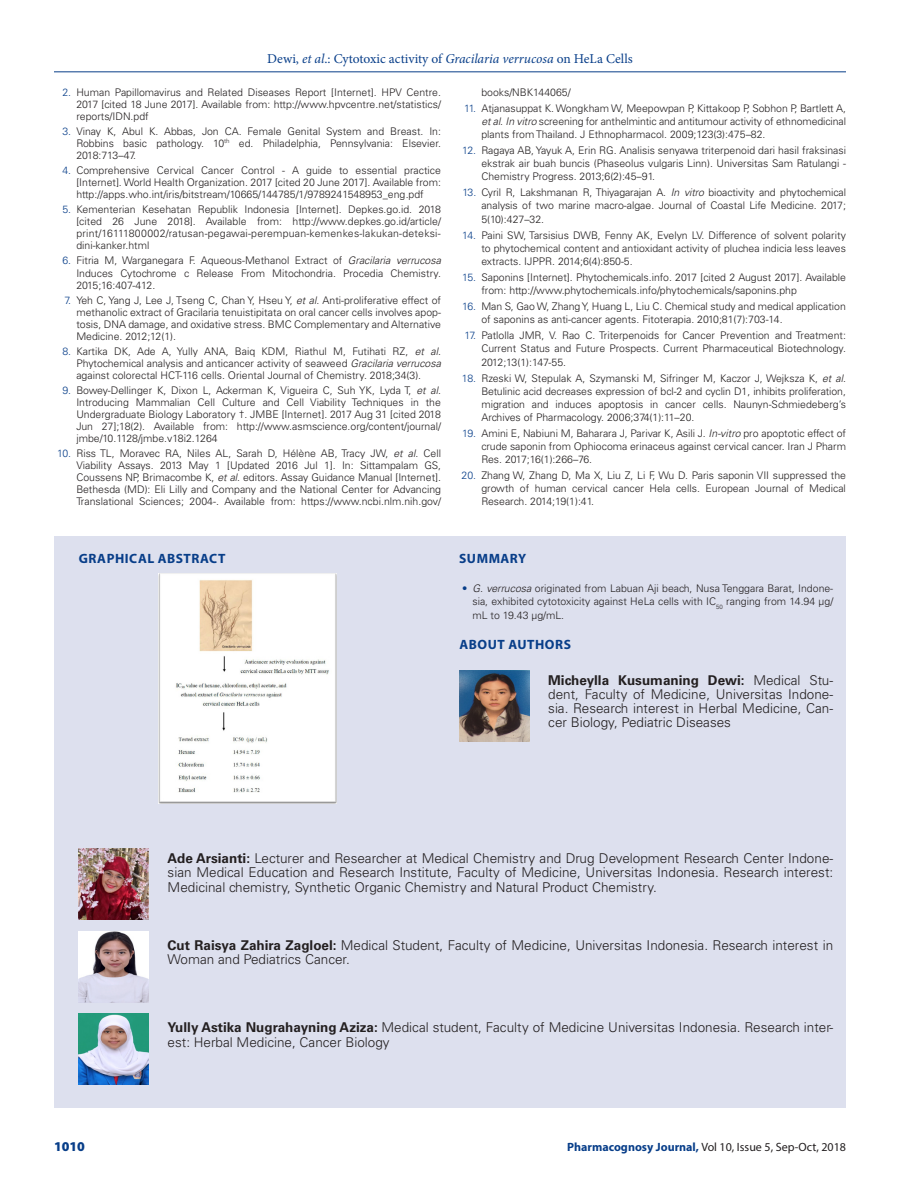
<style>
.page{position:relative;width:918px;height:1188px;background:#fff}
.page>*{position:absolute;margin:0;border:0;box-sizing:border-box;transform-origin:0 0}
.ABS_AU_TX{font:300 13.5px/14.2px "Univers LT Std";color:#231f20;text-align:justify}
.t1{font:13.5px "Minion Pro";color:#083e89}
.ABS_HD{font:700 13.5px "Myriad Pro";letter-spacing:.04em;color:#083e89}
.t2{font:900 13.5px "Myriad Pro";color:#083e89}
.t3{font:12px "Myriad Pro";color:#231f20}
.t4{font:300 10.5px/12px "Univers LT Std";color:#231f20;text-align:justify}
.s1{font-style:italic}
.s2{color:#083e89}
.s3{font-weight:700}
.s4{font-weight:700;color:#083e89}
</style>
<div class="page">
<hr style="left:54px;top:72px;width:792px;height:1px;background:#083e89">
<div style="left:54px;top:536px;width:792px;height:572px;background:#dde0ee"></div>
<img style="left:159px;top:574px;width:177px;height:230px">
<img style="left:459px;top:671px;width:70px;height:70px">
<img style="left:79px;top:849px;width:69px;height:71px">
<img style="left:79px;top:931px;width:69px;height:71px">
<img style="left:79px;top:1014px;width:69px;height:71px">
<p class="t1" style="left:267px;top:50px;width:367px">Dewi, <span class="s1">et al</span>.: Cytotoxic activity of <span class="s1">Gracilaria verrucosa</span> on HeLa Cells</p>
<p class="t4" style="left:76px;top:86px;width:366px;text-indent:-14px"><span class="s2">2.</span> Human Papillomavirus and Related Diseases Report [Internet]. HPV Centre.<br>2017 [cited 18 June 2017]. Available from: http://www.hpvcentre.net/statistics/ reports/IDN.pdf</p>
<p class="t4" style="left:76px;top:125px;width:366px;text-indent:-14px"><span class="s2">3.</span> Vinay K, Abul K. Abbas, Jon CA. Female Genital System and Breast. In:<br>Robbins basic pathology. 10<sup>th</sup> ed. Philadelphia, Pennsylvania: Elsevier.<br>2018:713–47.</p>
<p class="t4" style="left:76px;top:164px;width:366px;text-indent:-14px"><span class="s2">4.</span> Comprehensive Cervical Cancer Control - A guide to essential practice [Internet]. World Health Organization. 2017 [cited 20 June 2017]. Available from: http://apps.who.int/iris/bitstream/10665/144785/1/9789241548953_eng.pdf</p>
<p class="t4" style="left:76px;top:204px;width:366px;text-indent:-14px"><span class="s2">5.</span> Kementerian Kesehatan Republik Indonesia [Internet]. Depkes.go.id. 2018 [cited 26 June 2018]. Available from: http://www.depkes.go.id/article/ print/16111800002/ratusan-pegawai-perempuan-kemenkes-lakukan-deteksi&shy;dini-kanker.html</p>
<p class="t4" style="left:76px;top:255px;width:366px;text-indent:-14px"><span class="s2">6.</span> Fitria M, Warganegara F. Aqueous-Methanol Extract of <span class="s1">Gracilaria verrucosa </span>Induces Cytochrome c Release From Mitochondria. Procedia Chemistry.<br>2015;16:407-412.</p>
<p class="t4" style="left:76px;top:294px;width:366px;text-indent:-12px"><span class="s2">7.</span> Yeh C, Yang J, Lee J, Tseng C, Chan Y, Hseu Y, <span class="s1">et al</span>. Anti-proliferative effect of methanolic extract of Gracilaria tenuistipitata on oral cancer cells involves apop&shy;tosis, DNA damage, and oxidative stress. BMC Complementary and Alternative Medicine. 2012;12(1).</p>
<p class="t4" style="left:76px;top:345px;width:366px;text-indent:-14px"><span class="s2">8.</span> Kartika DK, Ade A, Yully ANA, Baiq KDM, Riathul M, Futihati RZ, <span class="s1">et al</span>.<br>Phytochemical analysis and anticancer activity of seaweed <span class="s1">Gracilaria verrucosa </span>against colorectal HCT-116 cells. Oriental Journal of Chemistry. 2018;34(3).</p>
<p class="t4" style="left:76px;top:384px;width:366px;text-indent:-14px"><span class="s2">9.</span> Bowey-Dellinger K, Dixon L, Ackerman K, Vigueira C, Suh YK, Lyda T, <span class="s1">et al</span>.<br>Introducing Mammalian Cell Culture and Cell Viability Techniques in the Undergraduate Biology Laboratory †. JMBE [Internet]. 2017 Aug 31 [cited 2018<br>Jun 27];18(2). Available from: http://www.asmscience.org/content/journal/ jmbe/10.1128/jmbe.v18i2.1264</p>
<p class="t4" style="left:76px;top:448px;width:366px;text-indent:-19px"><span class="s2">10.</span> Riss TL, Moravec RA, Niles AL, Sarah D, Hélène AB, Tracy JW, <span class="s1">et al</span>. Cell Viability Assays. 2013 May 1 [Updated 2016 Jul 1]. In: Sittampalam GS, Coussens NP, Brimacombe K, <span class="s1">et al</span>. editors. Assay Guidance Manual [Internet].<br>Bethesda (MD): Eli Lilly and Company and the National Center for Advancing Translational Sciences; 2004-. Available from: https://www.ncbi.nlm.nih.gov/</p>
<p class="t4" style="left:481px;top:86px;width:91px">books/NBK144065/</p>
<p class="t4" style="left:481px;top:102px;width:366px;line-height:13px;text-indent:-17px"><span class="s2">11.</span> Atjanasuppat K. Wongkham W, Meepowpan P, Kittakoop P, Sobhon P, Bartlett A, <span class="s1">et al</span>. <span class="s1">In vitro</span> screening for anthelmintic and antitumour activity of ethnomedicinal plants from Thailand. J Ethnopharmacol. 2009;123(3):475–82.</p>
<p class="t4" style="left:481px;top:144px;width:366px;line-height:13px;text-indent:-19px"><span class="s2">12.</span> Ragaya AB, Yayuk A, Erin RG. Analisis senyawa triterpenoid dari hasil fraksinasi ekstrak air buah buncis (Phaseolus vulgaris Linn). Universitas Sam Ratulangi - Chemistry Progress. 2013;6(2):45–91.</p>
<p class="t4" style="left:481px;top:186px;width:366px;line-height:13px;text-indent:-19px"><span class="s2">13.</span> Cyril R, Lakshmanan R, Thiyagarajan A. <span class="s1">In vitro</span> bioactivity and phytochemical analysis of two marine macro-algae. Journal of Coastal Life Medicine. 2017; 5(10):427–32.</p>
<p class="t4" style="left:481px;top:228px;width:366px;line-height:13px;text-indent:-19px"><span class="s2">14.</span> Paini SW, Tarsisius DWB, Fenny AK, Evelyn LV. Difference of solvent polarity to phytochemical content and antioxidant activity of pluchea indicia less leaves extracts. IJPPR. 2014;6(4):850-5.</p>
<p class="t4" style="left:481px;top:271px;width:366px;line-height:13px;text-indent:-19px"><span class="s2">15.</span> Saponins [Internet]. Phytochemicals.info. 2017 [cited 2 August 2017]. Available from: http://www.phytochemicals.info/phytochemicals/saponins.php</p>
<p class="t4" style="left:481px;top:300px;width:366px;line-height:13px;text-indent:-19px"><span class="s2">16.</span> Man S, Gao W, Zhang Y, Huang L, Liu C. Chemical study and medical application of saponins as anti-cancer agents. Fitoterapia. 2010;81(7):703-14.</p>
<p class="t4" style="left:481px;top:329px;width:366px;line-height:13px;text-indent:-17px"><span class="s2">17.</span> Patlolla JMR, V. Rao C. Triterpenoids for Cancer Prevention and Treatment:<br>Current Status and Future Prospects. Current Pharmaceutical Biotechnology.<br>2012;13(1):147-55.</p>
<p class="t4" style="left:481px;top:371px;width:366px;line-height:13px;text-indent:-19px"><span class="s2">18.</span> Rzeski W, Stepulak A, Szymanski M, Sifringer M, Kaczor J, Wejksza K, <span class="s1">et al</span>.<br>Betulinic acid decreases expression of bcl-2 and cyclin D1, inhibits proliferation, migration and induces apoptosis in cancer cells. Naunyn-Schmiedeberg’s Archives of Pharmacology. 2006;374(1):11–20.</p>
<p class="t4" style="left:481px;top:427px;width:366px;line-height:13px;text-indent:-19px"><span class="s2">19.</span> Amini E, Nabiuni M, Baharara J, Parivar K, Asili J. <span class="s1">In-vitro</span> pro apoptotic effect of crude saponin from Ophiocoma erinaceus against cervical cancer. Iran J Pharm Res. 2017;16(1):266–76.</p>
<p class="t4" style="left:481px;top:469px;width:366px;line-height:13px;text-indent:-20px"><span class="s2">20.</span> Zhang W, Zhang D, Ma X, Liu Z, Li F, Wu D. Paris saponin VII suppressed the growth of human cervical cancer Hela cells. European Journal of Medical Research. 2014;19(1):41.</p>
<p class="ABS_HD" style="left:79px;top:550px;width:148px">GRAPHICAL ABSTRACT</p>
<p class="ABS_HD" style="left:459px;top:550px;width:69px">SUMMARY</p>
<p class="t4" style="left:472px;top:581px;width:362px;line-height:13.5px;text-indent:-10px"><span class="s2">•</span> <span class="s1">G. verrucosa</span> originated from Labuan Aji beach, Nusa Tenggara Barat, Indone&shy;sia, exhibited cytotoxicity against HeLa cells with IC<sub>50</sub> ranging from 14.94 µg/ mL to 19.43 µg/mL.</p>
<p class="ABS_HD" style="left:460px;top:636px;width:113px">ABOUT AUTHORS</p>
<p class="ABS_AU_TX" style="left:548px;top:673px;width:286px"><span class="s3">Micheylla Kusumaning Dewi:</span> Medical Stu&shy;dent, Faculty of Medicine, Universitas Indone&shy;sia. Research interest in Herbal Medicine, Can&shy;cer Biology, Pediatric Diseases</p>
<p class="ABS_AU_TX" style="left:168px;top:851px;width:667px"><span class="s3">Ade Arsianti:</span> Lecturer and Researcher at Medical Chemistry and Drug Development Research Center Indone&shy;sian Medical Education and Research Institute, Faculty of Medicine, Universitas Indonesia. Research interest:<br>Medicinal chemistry, Synthetic Organic Chemistry and Natural Product Chemistry.</p>
<p class="ABS_AU_TX" style="left:168px;top:938px;width:667px"><span class="s3">Cut Raisya Zahira Zagloel:</span> Medical Student, Faculty of Medicine, Universitas Indonesia. Research interest in<br>Woman and Pediatrics Cancer.</p>
<p class="ABS_AU_TX" style="left:168px;top:1021px;width:667px"><span class="s3">Yully Astika Nugrahayning Aziza:</span> Medical student, Faculty of Medicine Universitas Indonesia. Research inter&shy;est: Herbal Medicine, Cancer Biology</p>
<p class="t2" style="left:54px;top:1137px;width:32px">1010</p>
<p class="t3" style="left:567px;top:1139px;width:280px"><span class="s4">Pharmacognosy Journal,</span> Vol 10, Issue 5, Sep-Oct, 2018</p>
</div>
